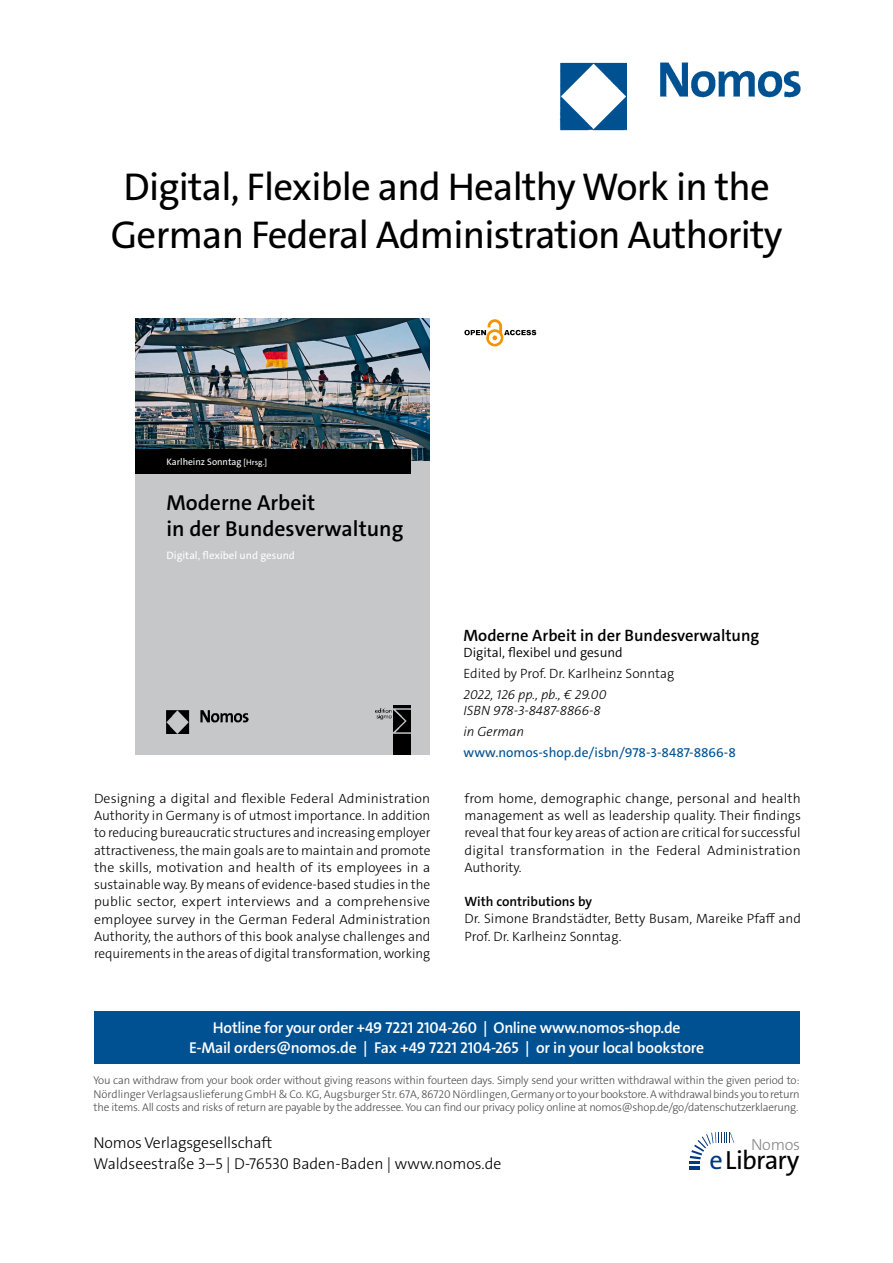
<style>
.page{position:relative;width:893px;height:1263px;background:#fff}
.page>*{position:absolute;margin:0;border:0;box-sizing:border-box;transform-origin:0 0}
.t1{font:39px/48px "The Sans Os F";letter-spacing:-.02em;color:#000;text-align:center}
.t2{font:26.4px "The Sans Os F";letter-spacing:-.03em;color:#000}
.t3{font:600 21.75px/26.1px "The Sans C5";color:#000}
.t4{font:600 16.5px "The Sans C5";color:#000}
.t5{font:300 16.2px "The Sans Os F";letter-spacing:-.02em;color:#87888a}
.t6{font:600 15.75px/21px "The Sans Os F";letter-spacing:-.02em;color:#fff;text-align:center}
.t7{font:300 15.75px/21px "The Sans Os F";color:#000}
.t8{font:300 13.5px/17.2px "The Sans C5";color:#000;text-align:justify}
.t9{font:italic 300 13.5px/16.5px "The Sans C5";color:#000}
.t10{font:13.5px "The Sans C5";color:#005192}
.t11{font:300 13.5px "The Sans C5";color:#000}
.t12{font:600 13.5px "The Sans C5";color:#000}
.t13{font:300 11.25px/13.5px "The Sans Os F";letter-spacing:-.02em;color:#4b4b4d;text-align:justify}
.t14{font:10.8px "The Sans C5";color:#fff}
.t15{font:9.45px "The Sans C5";color:#fff}
.s1{font-size:8.1px}
.s2{color:#003882}
</style>
<div class="page">
<div style="left:94px;top:1011px;width:705px;height:52px;background:#005192"></div>
<hr style="left:689px;top:1166px;width:11px;height:4px;background:#003882">
<svg style="left:689px;top:1132px;width:45px;height:32px"></svg>
<img style="left:559px;top:62px;width:242px;height:69px">
<img style="left:135px;top:318px;width:295px;height:144px">
<div style="left:135px;top:462px;width:295px;height:292px;background:#c6c7c8"></div>
<div style="left:135px;top:449px;width:275px;height:25px;background:#000"></div>
<img style="left:166px;top:710px;width:82px;height:24px">
<img style="left:376px;top:705px;width:34px;height:49px">
<svg style="left:464px;top:319px;width:72px;height:28px"></svg>
<h1 class="t1" style="left:111px;top:167px;width:673px">Digital, Flexible and Healthy Work in the<br>German Federal Administration Authority</h1>
<p class="t15" style="left:166px;top:456px;width:102px">Karlheinz Sonntag <span class="s1">[Hrsg.]</span></p>
<h3 class="t3" style="left:166px;top:490px;width:238px">Moderne Arbeit<br>in der Bundesverwaltung</h3>
<p class="t14" style="left:166px;top:548px;width:130px">Digital, exibel und gesund</p>
<p class="t4" style="left:463px;top:625px;width:297px">Moderne Arbeit in der Bundesverwaltung</p>
<p class="t11" style="left:463px;top:644px;width:161px">Digital, flexibel und gesund</p>
<p class="t8" style="left:463px;top:665px;width:212px">Edited by Prof. Dr. Karlheinz Sonntag</p>
<p class="t9" style="left:463px;top:686px;width:145px">2022, 126 pp., pb., € 29.00<br>ISBN 978-3-8487-8866-8</p>
<p class="t9" style="left:463px;top:723px;width:62px">in German</p>
<p class="t10" style="left:463px;top:744px;width:274px">www.nomos-shop.de/isbn/978-3-8487-8866-8</p>
<p class="t8" style="left:94px;top:790px;width:338px">Designing a digital and flexible Federal Administration Authority in Germany is of utmost importance. In addition to reducing bureaucratic structures and increasing employer attractiveness, the main goals are to maintain and promote the skills, motivation and health of its employees in a sustainable way. By means of evidence-based studies in the public sector, expert interviews and a comprehensive employee survey in the German Federal Administration Authority, the authors of this book analyse challenges and requirements in the areas of digital transformation, working</p>
<p class="t8" style="left:464px;top:790px;width:338px">from home, demographic change, personal and health management as well as leadership quality. Their findings reveal that four key areas of action are critical for successful digital transformation in the Federal Administration Authority.</p>
<p class="t12" style="left:464px;top:893px;width:129px">With contributions by</p>
<p class="t8" style="left:464px;top:910px;width:338px">Dr. Simone Brandstädter, Betty Busam, Mareike Pfaff and<br>Prof. Dr. Karlheinz Sonntag.</p>
<p class="t6" style="left:189px;top:1017px;width:517px">Hotline for your order +49 7221 2104-260 | Online www.nomos-shop.de<br>E-Mail orders@nomos.de | Fax +49 7221 2104-265 | or in your local bookstore</p>
<p class="t13" style="left:94px;top:1074px;width:708px">You can withdraw from your book order without giving reasons within fourteen days. Simply send your written withdrawal within the given period to:<br>Nördlinger Verlagsauslieferung GmbH &amp; Co. KG, Augsburger Str. 67A, 86720 Nördlingen, Germany or to your bookstore. A withdrawal binds you to return the items. All costs and risks of return are payable by the addressee. You can find our privacy policy online at nomos@shop.de/go/datenschutzerklaerung.</p>
<p class="t7" style="left:94px;top:1133px;width:409px">Nomos Verlagsgesellschaft<br>Waldseestraße 3–5 | D-76530 Baden-Baden | www.nomos.de</p>
<p class="t5" style="left:751px;top:1134px;width:51px">Nomos</p>
<h2 class="t2" style="left:709px;top:1150px;width:91px"><span class="s2">e</span>Library</h2>
</div>
